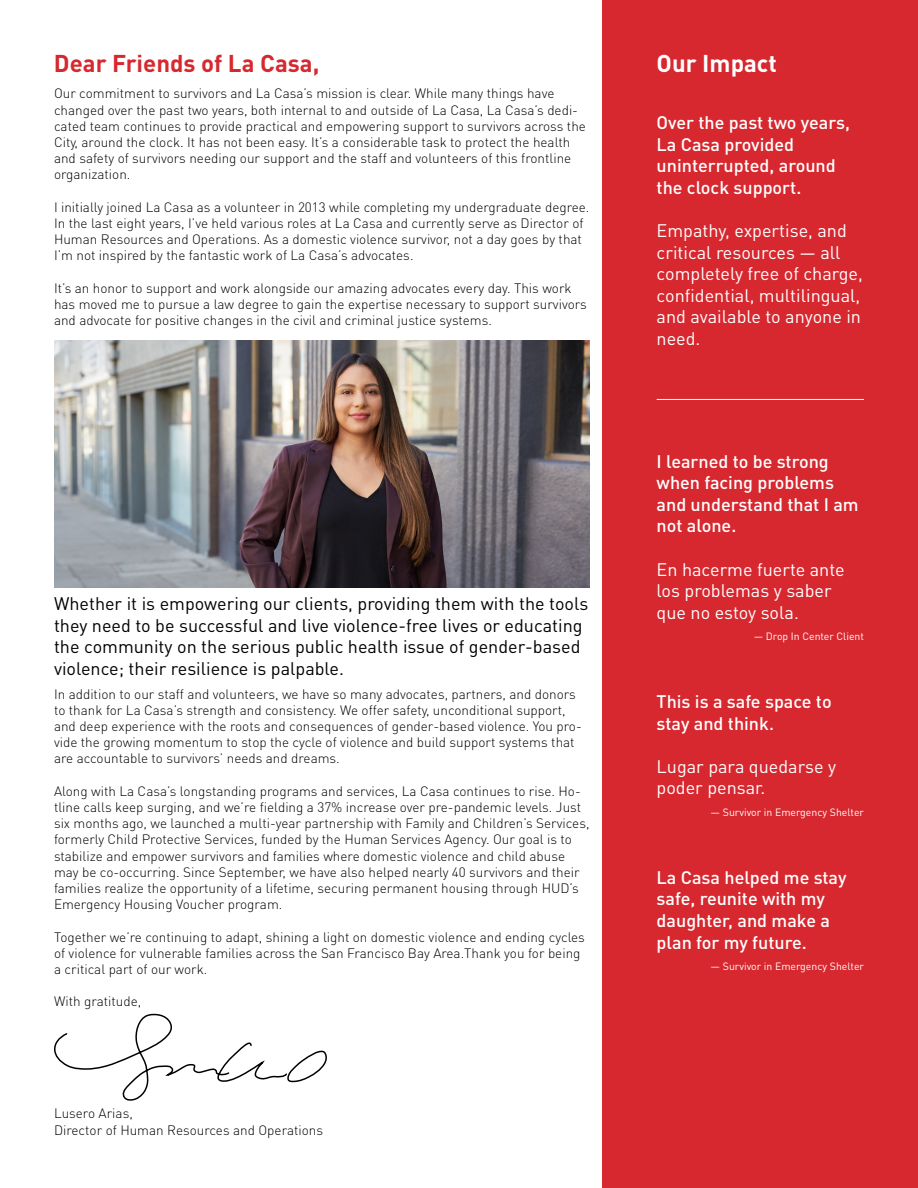
<style>
.page{position:relative;width:918px;height:1188px;background:#fff}
.page>*{position:absolute;margin:0;border:0;box-sizing:border-box;transform-origin:0 0}
.t1{font:700 24px "DINOT";color:#d7282f}
.t2{font:700 24px "DINOT";color:#fff}
.t3{font:500 18px/21.6px "DINOT";color:#fff}
.t4{font:18px/21.6px "DINOT";color:#000}
.t5{font:18px/21.6px "DINOT";color:#fff}
.t6{font:300 13.5px/16.2px "DINOT";color:#000}
.t7{font:10.5px "DINOT";color:#fff}
</style>
<div class="page">
<div style="left:603px;top:0;width:315px;height:1188px;background:#d7282f"></div>
<img style="left:54px;top:341px;width:536px;height:246px">
<svg style="left:54px;top:1013px;width:273px;height:88px"></svg>
<hr style="left:657px;top:399px;width:207px;height:1px;background:#fff">
<h1 class="t1" style="left:54px;top:47px;width:267px">Dear Friends of La Casa,</h1>
<p class="t6" style="left:54px;top:85px;width:533px">Our commitment to survivors and La Casa’s mission is clear. While many things have changed over the past two years, both internal to and outside of La Casa, La Casa’s dedi&shy;cated team continues to provide practical and empowering support to survivors across the City, around the clock. It has not been easy. It’s a considerable task to protect the health and safety of survivors needing our support and the staff and volunteers of this frontline organization.</p>
<p class="t6" style="left:54px;top:198px;width:537px">I initially joined La Casa as a volunteer in 2013 while completing my undergraduate degree.<br>In the last eight years, I’ve held various roles at La Casa and currently serve as Director of Human Resources and Operations. As a domestic violence survivor, not a day goes by that I’m not inspired by the fantastic work of La Casa’s advocates.</p>
<p class="t6" style="left:54px;top:279px;width:534px">It’s an honor to support and work alongside our amazing advocates every day. This work has moved me to pursue a law degree to gain the expertise necessary to support survivors and advocate for positive changes in the civil and criminal justice systems.</p>
<p class="t4" style="left:54px;top:592px;width:536px">Whether it is empowering our clients, providing them with the tools they need to be successful and live violence-free lives or educating the community on the serious public health issue of gender-based violence; their resilience is palpable.</p>
<p class="t6" style="left:54px;top:685px;width:529px">In addition to our staff and volunteers, we have so many advocates, partners, and donors to thank for La Casa’s strength and consistency. We offer safety, unconditional support, and deep experience with the roots and consequences of gender-based violence. You pro&shy;vide the growing momentum to stop the cycle of violence and build support systems that are accountable to survivors’ needs and dreams.</p>
<p class="t6" style="left:54px;top:782px;width:537px">Along with La Casa’s longstanding programs and services, La Casa continues to rise. Ho&shy;tline calls keep surging, and we’re fielding a 37% increase over pre-pandemic levels. Just six months ago, we launched a multi-year partnership with Family and Children’s Services, formerly Child Protective Services, funded by the Human Services Agency. Our goal is to stabilize and empower survivors and families where domestic violence and child abuse may be co-occurring. Since September, we have also helped nearly 40 survivors and their families realize the opportunity of a lifetime, securing permanent housing through HUD’s Emergency Housing Voucher program.</p>
<p class="t6" style="left:54px;top:928px;width:532px">Together we’re continuing to adapt, shining a light on domestic violence and ending cycles of violence for vulnerable families across the San Francisco Bay Area.Thank you for being a critical part of our work.</p>
<p class="t6" style="left:54px;top:993px;width:89px">With gratitude,</p>
<p class="t6" style="left:54px;top:1105px;width:271px">Lusero Arias,<br>Director of Human Resources and Operations</p>
<h1 class="t2" style="left:657px;top:47px;width:122px">Our Impact</h1>
<h2 class="t3" style="left:657px;top:111px;width:195px">Over the past two years,<br>La Casa provided uninterrupted, around the clock support.</h2>
<h2 class="t5" style="left:657px;top:219px;width:208px">Empathy, expertise, and critical resources — all completely free of charge, confidential, multilingual, and available to anyone in need.</h2>
<h2 class="t3" style="left:657px;top:450px;width:204px">I learned to be strong when facing problems and understand that I am not alone.</h2>
<h2 class="t5" style="left:657px;top:558px;width:190px">En hacerme fuerte ante los problemas y saber que no estoy sola.</h2>
<p class="t7" style="left:754px;top:629px;width:112px">— Drop In Center Client</p>
<h2 class="t3" style="left:657px;top:690px;width:177px">This is a safe space to stay and think.</h2>
<h2 class="t5" style="left:657px;top:755px;width:181px">Lugar para quedarse y poder pensar.</h2>
<p class="t7" style="left:711px;top:805px;width:155px">— Survivor in Emergency Shelter</p>
<h2 class="t3" style="left:657px;top:866px;width:191px">La Casa helped me stay safe, reunite with my daughter, and make a plan for my future.</h2>
<p class="t7" style="left:711px;top:959px;width:155px">— Survivor in Emergency Shelter</p>
</div>
